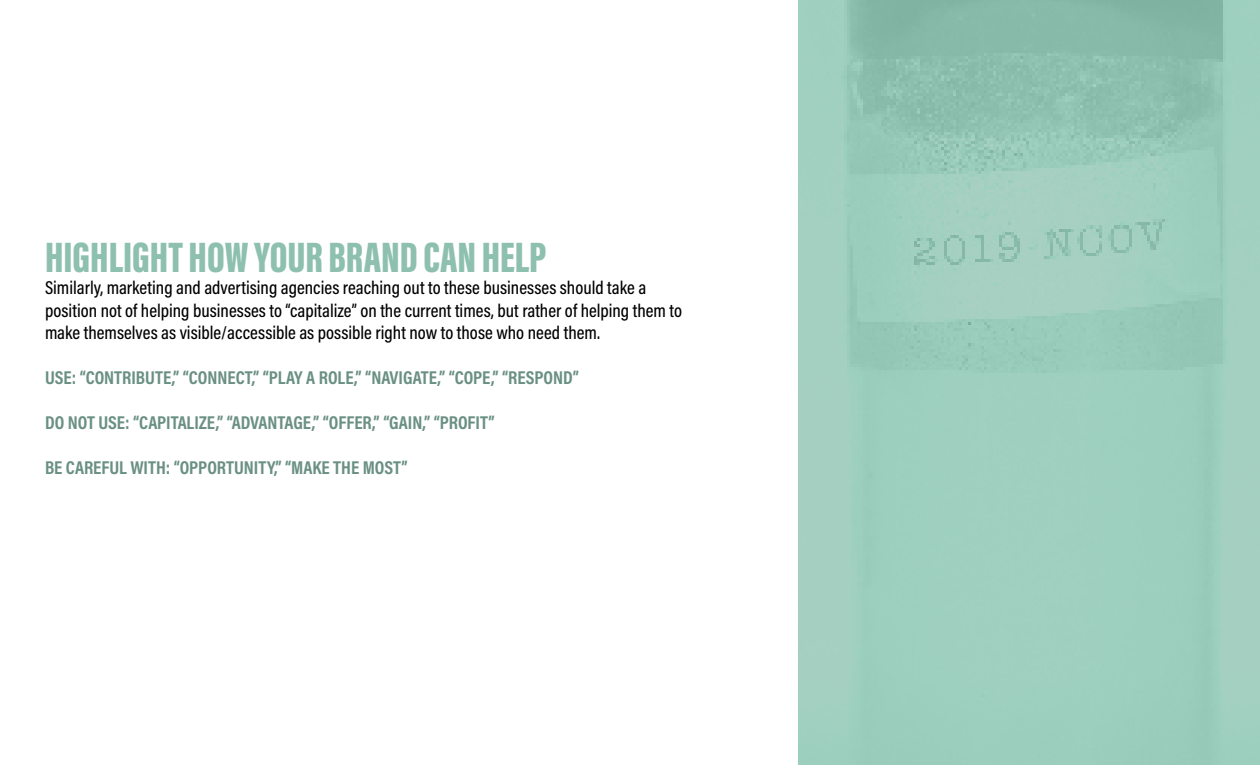
<style>
.page{position:relative;width:1260px;height:765px;background:#fff}
.page>*{position:absolute;margin:0;border:0;box-sizing:border-box;transform-origin:0 0}
.t1{font:900 43.75px "Acumin Pro Extra Cond";color:#8ec0b0}
.t2{font:500 18.75px/22.5px "Acumin Pro Cond";color:#000}
.t3{font:700 18.75px "Acumin Pro Cond";color:#6a9083}
</style>
<div class="page">
<img style="left:799px;top:0;width:461px;height:765px">
<h1 class="t1" style="left:45px;top:230px;width:503px">HIGHLIGHT HOW YOUR BRAND CAN HELP</h1>
<p class="t2" style="left:45px;top:276px;width:639px">Similarly, marketing and advertising agencies reaching out to these businesses should take a position not of helping businesses to “capitalize” on the current times, but rather of helping them to make themselves as visible/accessible as possible right now to those who need them.</p>
<p class="t3" style="left:45px;top:365px;width:535px">USE: “CONTRIBUTE,” “CONNECT,” “PLAY A ROLE,” “NAVIGATE,” “COPE,” “RESPOND”</p>
<p class="t3" style="left:45px;top:410px;width:451px">DO NOT USE: “CAPITALIZE,” “ADVANTAGE,” “OFFER,” “GAIN,” “PROFIT”</p>
<p class="t3" style="left:45px;top:455px;width:364px">BE CAREFUL WITH: “OPPORTUNITY,” “MAKE THE MOST”</p>
</div>
